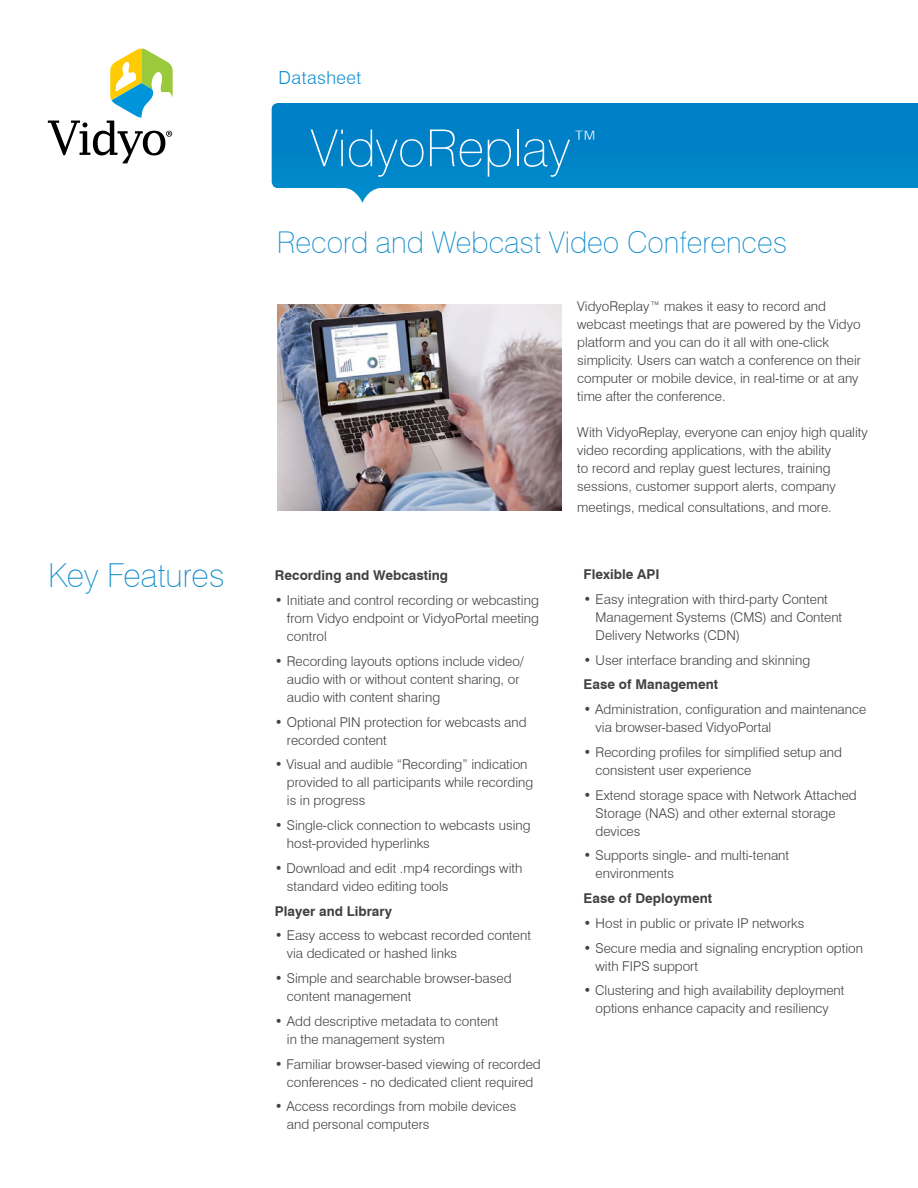
<style>
.page{position:relative;width:918px;height:1188px;background:#fff}
.page>*{position:absolute;margin:0;border:0;box-sizing:border-box;transform-origin:0 0}
.t1{font:100 51px "Swiss 721 BT";color:#fff}
.t2{font:100 33px "Swiss 721 BT";color:#118dcd}
.t3{font:100 30px "Swiss 721 BT";color:#118dcd}
.t4{font:300 18px "Swiss 721 BT";letter-spacing:.025em;color:#118dcd}
.t5{font:300 13.5px/18px "Swiss 721 BT";color:#414042}
.t6{font:700 13.5px "Swiss 721 BT";color:#414042}
</style>
<div class="page">
<svg style="left:272px;top:103px;width:646px;height:100px;background:#2594cf"></svg>
<svg style="left:48px;top:49px;width:125px;height:114px"></svg>
<img style="left:277px;top:304px;width:284px;height:206px">
<h3 class="t4" style="left:279px;top:67px;width:84px">Datasheet</h3>
<h1 class="t1" style="left:311px;top:117px;width:291px">VidyoReplay<sup>™</sup></h1>
<h3 class="t3" style="left:277px;top:224px;width:512px">Record and Webcast Video Conferences</h3>
<h2 class="t2" style="left:48px;top:556px;width:178px">Key Features</h2>
<p class="t6" style="left:275px;top:567px;width:175px">Recording and Webcasting</p>
<p class="t5" style="left:287px;top:591px;width:254px;text-align:justify;text-indent:-12px">• Initiate and control recording or webcasting from Vidyo endpoint or VidyoPortal meeting control</p>
<p class="t5" style="left:287px;top:652px;width:238px;text-indent:-12px">• Recording layouts options include video/ audio with or without content sharing, or audio with content sharing</p>
<p class="t5" style="left:287px;top:713px;width:241px;text-indent:-12px">• Optional PIN protection for webcasts and recorded content</p>
<p class="t5" style="left:287px;top:756px;width:248px;text-indent:-12px">• Visual and audible “Recording” indication provided to all participants while recording is in progress</p>
<p class="t5" style="left:287px;top:816px;width:245px;text-indent:-12px">• Single-click connection to webcasts using host-provided hyperlinks</p>
<p class="t5" style="left:287px;top:859px;width:237px;text-indent:-12px">• Download and edit .mp4 recordings with standard video editing tools</p>
<p class="t6" style="left:275px;top:903px;width:119px">Player and Library</p>
<p class="t5" style="left:287px;top:926px;width:246px;text-indent:-12px">• Easy access to webcast recorded content via dedicated or hashed links</p>
<p class="t5" style="left:287px;top:969px;width:226px;text-indent:-12px">• Simple and searchable browser-based content management</p>
<p class="t5" style="left:287px;top:1012px;width:213px;text-indent:-12px">• Add descriptive metadata to content in the management system</p>
<p class="t5" style="left:275px;top:1055px;width:267px;text-align:center">• Familiar browser-based viewing of recorded conferences - no dedicated client required</p>
<p class="t5" style="left:287px;top:1097px;width:231px;text-indent:-12px">• Access recordings from mobile devices and personal computers</p>
<p class="t5" style="left:577px;top:297px;width:285px">VidyoReplay™ makes it easy to record and webcast meetings that are powered by the Vidyo platform and you can do it all with one-click simplicity. Users can watch a conference on their computer or mobile device, in real-time or at any time after the conference.</p>
<p class="t5" style="left:577px;top:423px;width:292px">With VidyoReplay, everyone can enjoy high quality video recording applications, with the ability<br>to record and replay guest lectures, training sessions, customer support alerts, company</p>
<p class="t5" style="left:577px;top:498px;width:256px">meetings, medical consultations, and more.</p>
<p class="t6" style="left:584px;top:566px;width:78px">Flexible API</p>
<p class="t5" style="left:596px;top:590px;width:248px;text-indent:-12px">• Easy integration with third-party Content<br>Management Systems (CMS) and Content<br>Delivery Networks (CDN)</p>
<p class="t5" style="left:584px;top:651px;width:228px">• User interface branding and skinning</p>
<p class="t6" style="left:584px;top:676px;width:136px">Ease of Management</p>
<p class="t5" style="left:596px;top:700px;width:272px;text-indent:-12px">• Administration, configuration and maintenance via browser-based VidyoPortal</p>
<p class="t5" style="left:596px;top:743px;width:248px;text-indent:-12px">• Recording profiles for simplified setup and consistent user experience</p>
<p class="t5" style="left:596px;top:786px;width:263px;text-indent:-12px">• Extend storage space with Network Attached<br>Storage (NAS) and other external storage devices</p>
<p class="t5" style="left:596px;top:847px;width:195px;text-indent:-12px">• Supports single- and multi-tenant environments</p>
<p class="t6" style="left:584px;top:890px;width:130px">Ease of Deployment</p>
<p class="t5" style="left:584px;top:914px;width:222px">• Host in public or private IP networks</p>
<p class="t5" style="left:596px;top:939px;width:269px;text-indent:-12px">• Secure media and signaling encryption option with FIPS support</p>
<p class="t5" style="left:584px;top:981px;width:262px;text-align:center">• Clustering and high availability deployment options enhance capacity and resiliency</p>
</div>
